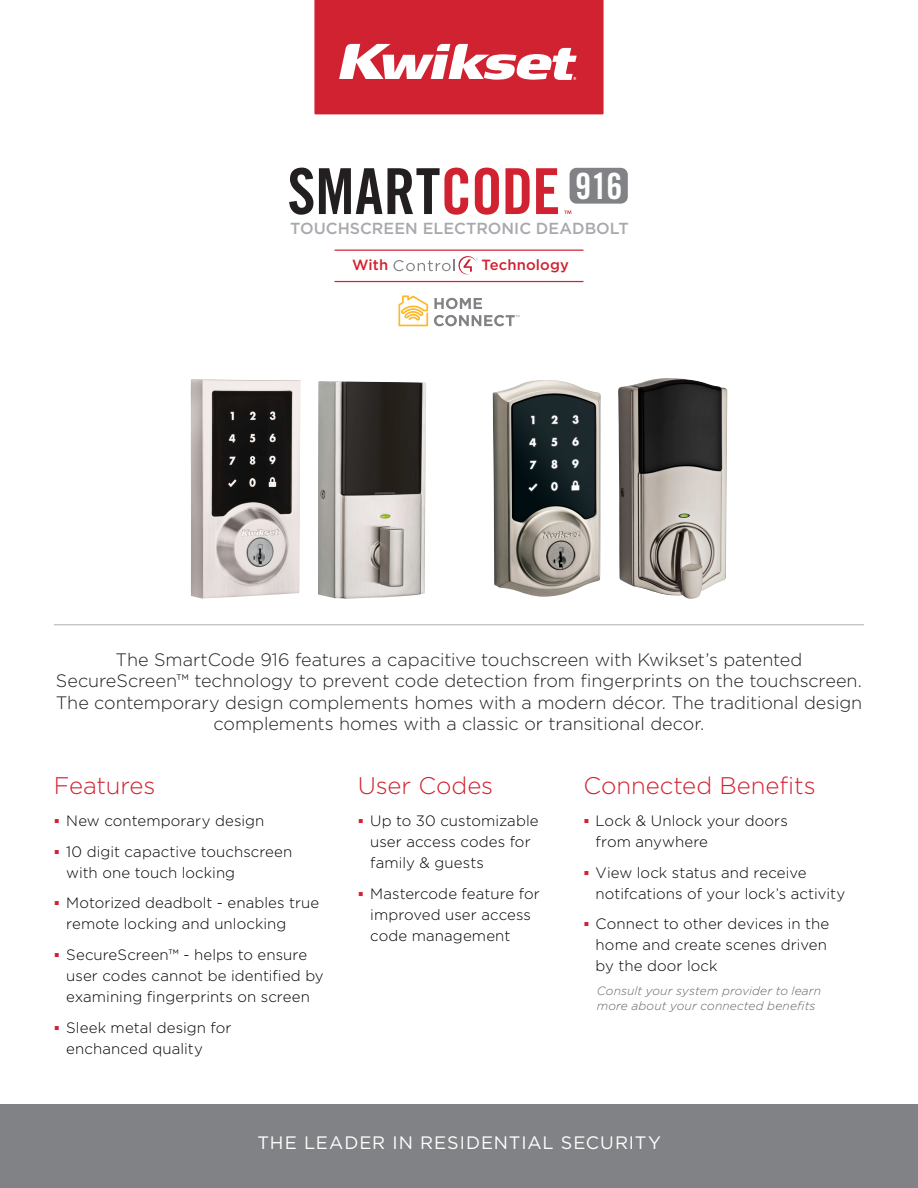
<style>
.page{position:relative;width:918px;height:1188px;background:#fff}
.page>*{position:absolute;margin:0;border:0;box-sizing:border-box;transform-origin:0 0}
.t1{font:36.15px "Trade Gothic Bold Cond Twenty";color:#fff}
.t2{font:300 24px "Gotham";color:#d12231}
.t3{font:300 18px/21.6px "Gotham";letter-spacing:-.005em;color:#231f20;text-align:center}
.t4{font:18px "Gotham";letter-spacing:.05em;color:#fff}
.t5{font:500 16.05px "Gotham";letter-spacing:.005em;color:#a8a9ad}
.t6{font:300 15px/21px "Gotham";letter-spacing:.005em;color:#000001}
.t7{font:500 14.7px "Gotham";letter-spacing:.005em;color:#d12231}
.t8{font:italic 300 12px/14.4px "Gotham";letter-spacing:.01em;color:#636366}
</style>
<div class="page">
<svg style="left:314px;top:0;width:290px;height:114px;background:#d7414e"></svg>
<hr style="left:54px;top:624px;width:810px;height:1px;background:#aeafb3">
<div style="left:0;top:1105px;width:918px;height:83px;background:#808285"></div>
<img style="left:318px;top:381px;width:108px;height:218px">
<img style="left:191px;top:379px;width:110px;height:220px">
<img style="left:493px;top:380px;width:108px;height:217px">
<img style="left:618px;top:378px;width:110px;height:221px">
<div style="left:570px;top:168px;width:58px;height:36px;background:#808285;border-radius:7px"></div>
<svg style="left:564px;top:211px;width:7px;height:3px"></svg>
<svg style="left:289px;top:168px;width:24px;height:47px"></svg>
<svg style="left:319px;top:168px;width:63px;height:46px"></svg>
<svg style="left:388px;top:168px;width:80px;height:47px"></svg>
<svg style="left:475px;top:168px;width:24px;height:47px"></svg>
<svg style="left:505px;top:168px;width:25px;height:46px"></svg>
<svg style="left:536px;top:168px;width:22px;height:46px"></svg>
<hr style="left:335px;top:250px;width:248px;height:1px;background:#d12231">
<hr style="left:335px;top:281px;width:248px;height:1px;background:#d12231">
<svg style="left:394px;top:256px;width:84px;height:19px"></svg>
<svg style="left:399px;top:295px;width:29px;height:31px"></svg>
<svg style="left:434px;top:298px;width:48px;height:11px"></svg>
<svg style="left:434px;top:315px;width:85px;height:11px"></svg>
<p class="t1" style="left:575px;top:164px;width:49px">916</p>
<p class="t5" style="left:290px;top:219px;width:340px">TOUCHSCREEN ELECTRONIC DEADBOLT</p>
<p class="t7" style="left:352px;top:255px;width:38px">With</p>
<p class="t7" style="left:481px;top:255px;width:89px">Technology</p>
<p class="t3" style="left:56px;top:648px;width:808px">The SmartCode 916 features a capacitive touchscreen with Kwikset’s patented SecureScreen™ technology to prevent code detection from fingerprints on the touchscreen.<br>The contemporary design complements homes with a modern décor. The traditional design complements homes with a classic or transitional decor.</p>
<p class="t2" style="left:54px;top:770px;width:103px">Features</p>
<p class="t2" style="left:583px;top:770px;width:234px">Connected Benefits</p>
<p class="t6" style="left:66px;top:810px;width:200px">New contemporary design</p>
<p class="t6" style="left:66px;top:841px;width:228px">10 digit capactive touchscreen with one touch locking</p>
<p class="t6" style="left:66px;top:892px;width:254px">Motorized deadbolt - enables true remote locking and unlocking</p>
<p class="t6" style="left:66px;top:944px;width:259px">SecureScreen™ - helps to ensure user codes cannot be identified by examining fingerprints on screen</p>
<p class="t6" style="left:66px;top:1016px;width:167px">Sleek metal design for enchanced quality</p>
<p class="t2" style="left:358px;top:770px;width:137px">User Codes</p>
<p class="t6" style="left:370px;top:810px;width:170px">Up to 30 customizable user access codes for family &amp; guests</p>
<p class="t6" style="left:370px;top:883px;width:171px">Mastercode feature for improved user access code management</p>
<p class="t6" style="left:596px;top:810px;width:194px">Lock &amp; Unlock your doors from anywhere</p>
<p class="t6" style="left:596px;top:862px;width:251px">View lock status and receive notifcations of your lock’s activity</p>
<p class="t6" style="left:596px;top:913px;width:235px">Connect to other devices in the home and create scenes driven by the door lock</p>
<p class="t8" style="left:597px;top:984px;width:226px">Consult your system provider to learn more about your connected benefits</p>
<p class="t4" style="left:258px;top:1131px;width:405px">THE LEADER IN RESIDENTIAL SECURITY</p>
</div>
